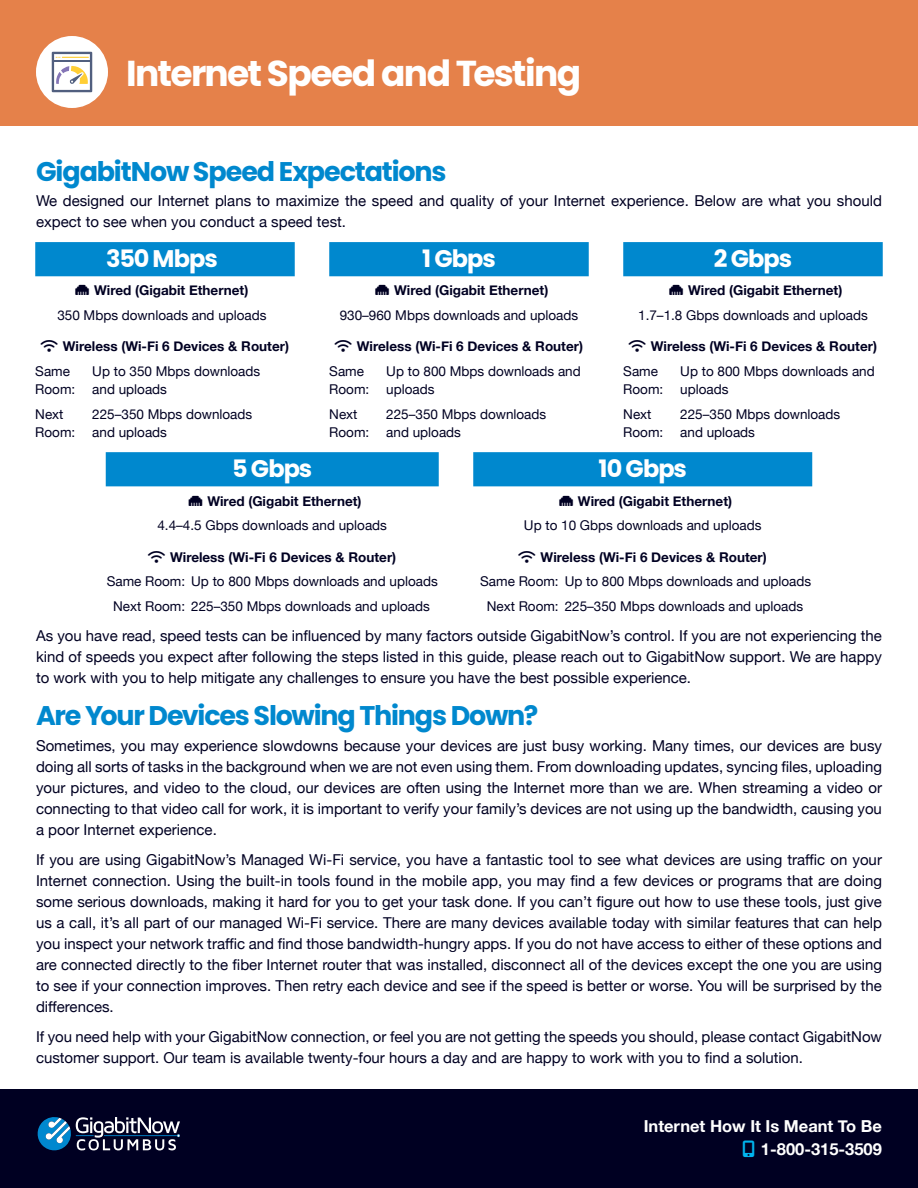
<style>
.page{position:relative;width:918px;height:1188px;background:#fff}
.page>*{position:absolute;margin:0;border:0;box-sizing:border-box;transform-origin:0 0}
.t1{font:700 36px "Poppins";letter-spacing:-.045em;color:#fff}
.t2{font:700 27px "Poppins";letter-spacing:-.045em;color:#0088ce}
.t3{font:700 24px "Poppins";letter-spacing:-.04em;color:#fff}
.t4{font:700 16.5px/22.5px "Helvetica Neue";color:#fff;text-align:right}
.t5{font:15px/21px "Helvetica Neue";color:#002;text-align:justify}
.t6{font:13.5px/18px "Helvetica Neue";color:#002}
.t7{font:700 13.5px "Helvetica Neue";color:#002}
</style>
<div class="page">
<div style="left:0;top:1089px;width:918px;height:99px;background:#002"></div>
<svg style="left:37px;top:1117px;width:143px;height:34px"></svg>
<svg style="left:35px;top:242px;width:848px;height:34px;background:#1592d2"></svg>
<svg style="left:106px;top:452px;width:706px;height:34px;background:#0d8ed0"></svg>
<div style="left:0;top:0;width:918px;height:126px;background:#e5814a"></div>
<div style="left:36px;top:36px;width:72px;height:72px;background:#fff;border-radius:50%"></div>
<svg style="left:52px;top:52px;width:40px;height:40px"></svg>
<h1 class="t1" style="left:126px;top:53px;width:457px">Internet Speed and Testing</h1>
<h2 class="t2" style="left:36px;top:155px;width:412px">GigabitNow Speed Expectations</h2>
<p class="t5" style="left:36px;top:191px;width:847px">We designed our Internet plans to maximize the speed and quality of your Internet experience. Below are what you should expect to see when you conduct a speed test.</p>
<h3 class="t3" style="left:106px;top:245px;width:113px">350 Mbps</h3>
<h3 class="t3" style="left:422px;top:245px;width:75px">1 Gbps</h3>
<h3 class="t3" style="left:714px;top:245px;width:80px">2 Gbps</h3>
<p class="t7" style="left:94px;top:280px;width:156px">Wired (Gigabit Ethernet)</p>
<p class="t7" style="left:394px;top:280px;width:156px">Wired (Gigabit Ethernet)</p>
<p class="t7" style="left:688px;top:280px;width:156px">Wired (Gigabit Ethernet)</p>
<p class="t6" style="left:57px;top:307px;width:211px">350 Mbps downloads and uploads</p>
<p class="t6" style="left:340px;top:307px;width:240px">930–960 Mbps downloads and uploads</p>
<p class="t6" style="left:638px;top:307px;width:231px">1.7–1.8 Gbps downloads and uploads</p>
<p class="t7" style="left:63px;top:336px;width:228px">Wireless (Wi-Fi 6 Devices &amp; Router)</p>
<p class="t7" style="left:357px;top:336px;width:228px">Wireless (Wi-Fi 6 Devices &amp; Router)</p>
<p class="t7" style="left:651px;top:336px;width:228px">Wireless (Wi-Fi 6 Devices &amp; Router)</p>
<p class="t6" style="left:35px;top:363px;width:42px">Same<br>Room:</p>
<p class="t6" style="left:92px;top:363px;width:170px">Up to 350 Mbps downloads and uploads</p>
<p class="t6" style="left:329px;top:363px;width:42px">Same<br>Room:</p>
<p class="t6" style="left:386px;top:363px;width:196px">Up to 800 Mbps downloads and uploads</p>
<p class="t6" style="left:623px;top:363px;width:42px">Same<br>Room:</p>
<p class="t6" style="left:680px;top:363px;width:196px">Up to 800 Mbps downloads and uploads</p>
<p class="t6" style="left:35px;top:406px;width:42px">Next<br>Room:</p>
<p class="t6" style="left:92px;top:406px;width:162px">225–350 Mbps downloads and uploads</p>
<p class="t6" style="left:329px;top:406px;width:42px">Next<br>Room:</p>
<p class="t6" style="left:386px;top:406px;width:162px">225–350 Mbps downloads and uploads</p>
<p class="t6" style="left:623px;top:406px;width:42px">Next<br>Room:</p>
<p class="t6" style="left:680px;top:406px;width:162px">225–350 Mbps downloads and uploads</p>
<h3 class="t3" style="left:232px;top:455px;width:82px">5 Gbps</h3>
<h3 class="t3" style="left:599px;top:455px;width:90px">10 Gbps</h3>
<p class="t7" style="left:207px;top:490px;width:156px">Wired (Gigabit Ethernet)</p>
<p class="t7" style="left:578px;top:490px;width:156px">Wired (Gigabit Ethernet)</p>
<p class="t6" style="left:157px;top:517px;width:231px">4.4–4.5 Gbps downloads and uploads</p>
<p class="t6" style="left:524px;top:517px;width:239px">Up to 10 Gbps downloads and uploads</p>
<p class="t7" style="left:170px;top:546px;width:228px">Wireless (Wi-Fi 6 Devices &amp; Router)</p>
<p class="t7" style="left:541px;top:546px;width:228px">Wireless (Wi-Fi 6 Devices &amp; Router)</p>
<p class="t6" style="left:107px;top:573px;width:333px">Same Room: Up to 800 Mbps downloads and uploads</p>
<p class="t6" style="left:480px;top:573px;width:333px">Same Room: Up to 800 Mbps downloads and uploads</p>
<p class="t6" style="left:113px;top:598px;width:318px">Next Room: 225–350 Mbps downloads and uploads</p>
<p class="t6" style="left:487px;top:598px;width:318px">Next Room: 225–350 Mbps downloads and uploads</p>
<p class="t5" style="left:36px;top:626px;width:848px">As you have read, speed tests can be influenced by many factors outside GigabitNow’s control. If you are not experiencing the kind of speeds you expect after following the steps listed in this guide, please reach out to GigabitNow support. We are happy to work with you to help mitigate any challenges to ensure you have the best possible experience.</p>
<h2 class="t2" style="left:36px;top:700px;width:504px">Are Your Devices Slowing Things Down?</h2>
<p class="t5" style="left:36px;top:736px;width:848px">Sometimes, you may experience slowdowns because your devices are just busy working. Many times, our devices are busy doing all sorts of tasks in the background when we are not even using them. From downloading updates, syncing files, uploading your pictures, and video to the cloud, our devices are often using the Internet more than we are. When streaming a video or connecting to that video call for work, it is important to verify your family’s devices are not using up the bandwidth, causing you a poor Internet experience.</p>
<p class="t5" style="left:36px;top:850px;width:848px">If you are using GigabitNow’s Managed Wi-Fi service, you have a fantastic tool to see what devices are using traffic on your Internet connection. Using the built-in tools found in the mobile app, you may find a few devices or programs that are doing some serious downloads, making it hard for you to get your task done. If you can’t figure out how to use these tools, just give us a call, it’s all part of our managed Wi-Fi service. There are many devices available today with similar features that can help you inspect your network traffic and find those bandwidth-hungry apps. If you do not have access to either of these options and are connected directly to the fiber Internet router that was installed, disconnect all of the devices except the one you are using to see if your connection improves. Then retry each device and see if the speed is better or worse. You will be surprised by the differences.</p>
<p class="t5" style="left:36px;top:1027px;width:848px">If you need help with your GigabitNow connection, or feel you are not getting the speeds you should, please contact GigabitNow customer support. Our team is available twenty-four hours a day and are happy to work with you to find a solution.</p>
<p class="t4" style="left:644px;top:1115px;width:240px">Internet How It Is Meant To Be<br>1-800-315-3509</p>
</div>
